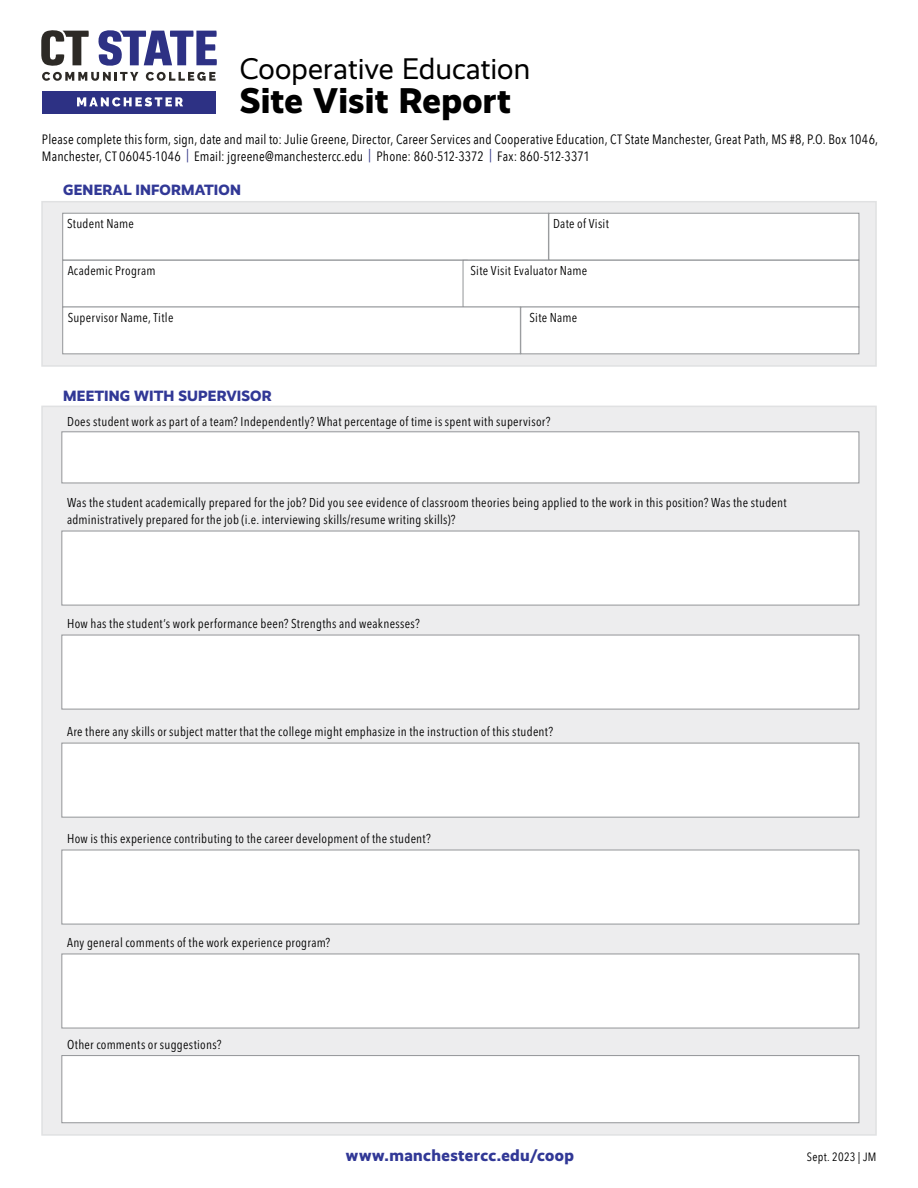
<style>
.page{position:relative;width:918px;height:1188px;background:#fff}
.page>*{position:absolute;margin:0;border:0;box-sizing:border-box;transform-origin:0 0}
.t1{font:800 36px "Realist";letter-spacing:.005em;color:#000}
.t2{font:30px "Realist";color:#000}
.t3{font:800 16.5px "Realist";letter-spacing:.02em;color:#313896}
.t4{font:800 15px "Realist";letter-spacing:.01em;color:#313896}
.t5{font:13.5px/16.5px "Avenir Next Condensed";letter-spacing:.015em;color:#000}
.t6{font:condensed 12.75px/17.2px "Avenir Next LT Pro";letter-spacing:.02em;color:#000}
.t7{font:12px "Avenir Next Condensed";letter-spacing:.025em;color:#000}
.s1{color:#2d3184}
</style>
<div class="page">
<div style="left:41px;top:201px;width:836px;height:166px;background:#ededee;border:2px solid #e0e1e2"></div>
<div style="left:63px;top:213px;width:486px;height:47px;background:#fff;border:1px solid #939598"></div>
<div style="left:549px;top:213px;width:310px;height:47px;background:#fff;border:1px solid #939598"></div>
<div style="left:63px;top:260px;width:404px;height:47px;background:#fff;border:1px solid #939598"></div>
<div style="left:463px;top:260px;width:396px;height:47px;background:#fff;border:1px solid #939598"></div>
<div style="left:63px;top:307px;width:458px;height:47px;background:#fff;border:1px solid #939598"></div>
<div style="left:521px;top:307px;width:338px;height:47px;background:#fff;border:1px solid #939598"></div>
<div style="left:41px;top:406px;width:836px;height:730px;background:#ededee;border:2px solid #e0e1e2"></div>
<div style="left:62px;top:432px;width:797px;height:51px;background:#fff;border:1px solid #939598"></div>
<div style="left:62px;top:531px;width:797px;height:74px;background:#fff;border:1px solid #939598"></div>
<div style="left:62px;top:635px;width:797px;height:74px;background:#fff;border:1px solid #939598"></div>
<div style="left:62px;top:743px;width:797px;height:74px;background:#fff;border:1px solid #939598"></div>
<div style="left:62px;top:850px;width:797px;height:74px;background:#fff;border:1px solid #939598"></div>
<div style="left:62px;top:954px;width:797px;height:74px;background:#fff;border:1px solid #939598"></div>
<div style="left:62px;top:1055px;width:797px;height:68px;background:#fff;border:1px solid #939598"></div>
<svg style="left:41px;top:30px;width:176px;height:51px"></svg>
<div style="left:42px;top:91px;width:174px;height:22px;background:#2d3184"></div>
<svg style="left:77px;top:97px;width:106px;height:9px"></svg>
<p class="t2" style="left:240px;top:52px;width:292px">Cooperative Education</p>
<p class="t1" style="left:240px;top:80px;width:273px">Site Visit Report</p>
<p class="t5" style="left:42px;top:131px;width:838px">Please complete this form, sign, date and mail to: Julie Greene, Director, Career Services and Cooperative Education, CT State Manchester, Great Path, MS #8, P.O. Box 1046,<br>Manchester, CT 06045-1046 <span class="s1">|</span> Email: jgreene@manchestercc.edu <span class="s1">|</span> Phone: 860-512-3372 <span class="s1">|</span> Fax: 860-512-3371</p>
<p class="t4" style="left:63px;top:181px;width:179px">GENERAL INFORMATION</p>
<p class="t6" style="left:67px;top:214px;width:68px">Student Name</p>
<p class="t6" style="left:553px;top:214px;width:57px">Date of Visit</p>
<p class="t6" style="left:68px;top:262px;width:89px">Academic Program</p>
<p class="t6" style="left:471px;top:262px;width:118px">Site Visit Evaluator Name</p>
<p class="t6" style="left:68px;top:309px;width:107px">Supervisor Name, Title</p>
<p class="t6" style="left:530px;top:309px;width:49px">Site Name</p>
<p class="t4" style="left:63px;top:387px;width:210px">MEETING WITH SUPERVISOR</p>
<p class="t6" style="left:67px;top:413px;width:485px">Does student work as part of a team? Independently? What percentage of time is spent with supervisor?</p>
<p class="t6" style="left:67px;top:494px;width:721px">Was the student academically prepared for the job? Did you see evidence of classroom theories being applied to the work in this position? Was the student administratively prepared for the job (i.e. interviewing skills/resume writing skills)?</p>
<p class="t6" style="left:67px;top:615px;width:354px">How has the student’s work performance been? Strengths and weaknesses?</p>
<p class="t6" style="left:67px;top:723px;width:487px">Are there any skills or subject matter that the college might emphasize in the instruction of this student?</p>
<p class="t6" style="left:67px;top:830px;width:365px">How is this experience contributing to the career development of the student?</p>
<p class="t6" style="left:67px;top:934px;width:265px">Any general comments of the work experience program?</p>
<p class="t6" style="left:67px;top:1036px;width:156px">Other comments or suggestions?</p>
<p class="t3" style="left:346px;top:1146px;width:229px">www.manchestercc.edu/coop</p>
<p class="t7" style="left:807px;top:1147px;width:71px">Sept. 2023 | JM</p>
</div>
